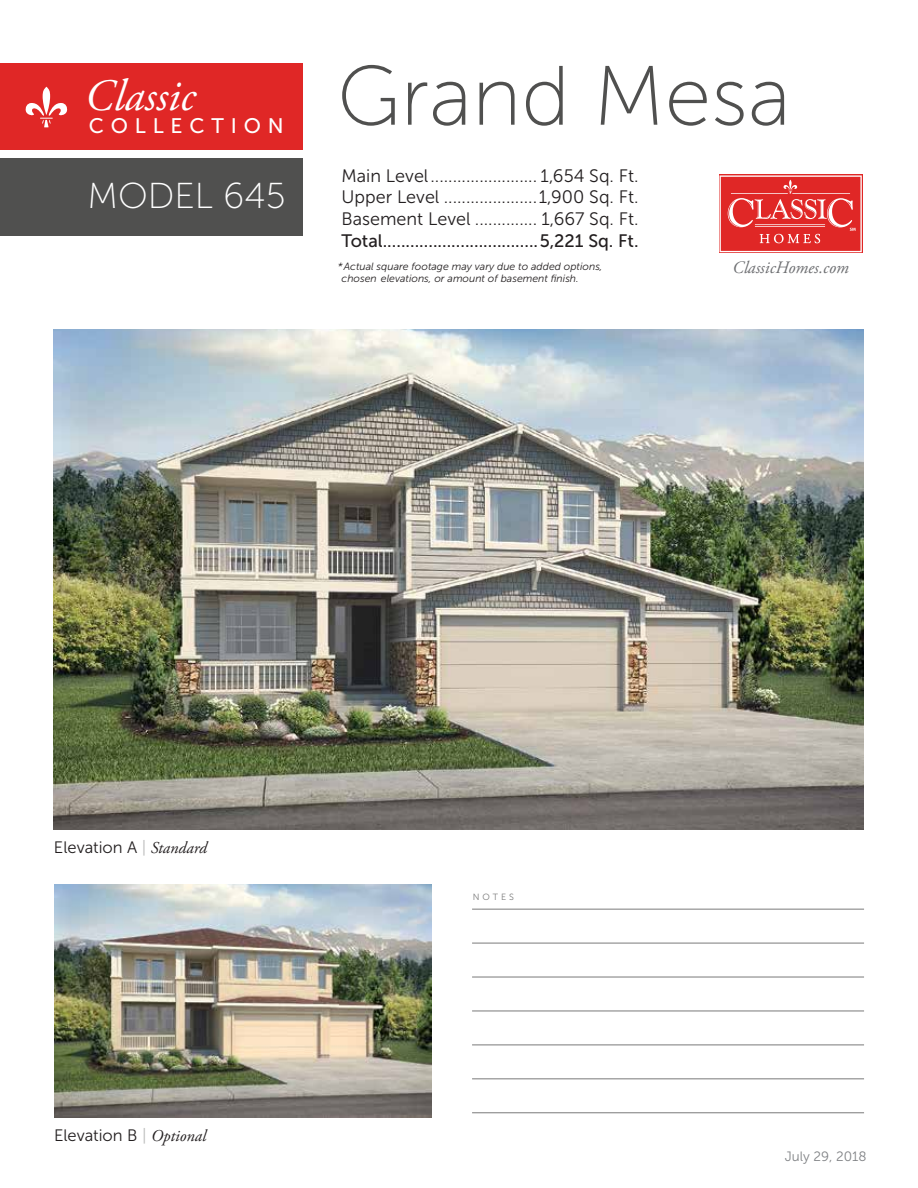
<style>
.page{position:relative;width:918px;height:1188px;background:#fff}
.page>*{position:absolute;margin:0;border:0;box-sizing:border-box;transform-origin:0 0}
.t1{font:84px "Museo Sans 100";color:#50504f}
.t2{font:italic 44.7px "Adobe Garamond Pro";color:#fff}
.t3{font:36px "Museo Sans 100";color:#fff}
.t4{font:21px "Museo Sans 500";letter-spacing:.325em;color:#fff}
.t5{font:18px/21.6px "Museo Sans 300";color:#231f20;text-align:justify}
.t6{font:18px "Museo Sans 500";color:#231f20}
.t7{font:italic 17.4px "Adobe Garamond Pro";color:#6d6e71}
.t8{font:16.5px "Museo Sans 300";color:#231f20}
.t9{font:13.5px "Museo Sans 300";color:#808285}
.t10{font:italic 10.5px/12.6px "Museo Sans 300";color:#231f20}
.t11{font:9px "Museo Sans 300";letter-spacing:.325em;color:#7a7a7a}
.s1{color:#bbbcbb}
.s2{font-family:"Adobe Garamond Pro";font-style:italic}
</style>
<div class="page">
<div style="left:0;top:159px;width:303px;height:77px;background:#50504f"></div>
<div style="left:0;top:63px;width:303px;height:87px;background:#e02726"></div>
<svg style="left:25px;top:87px;width:43px;height:40px"></svg>
<svg style="left:719px;top:175px;width:144px;height:78px"></svg>
<svg style="left:720px;top:175px;width:142px;height:77px;background:#e44847"></svg>
<img style="left:54px;top:329px;width:810px;height:500px">
<img style="left:54px;top:884px;width:378px;height:233px">
<hr style="left:472px;top:909px;width:392px;height:1px;background:#7a7a7a">
<hr style="left:472px;top:943px;width:392px;height:1px;background:#7a7a7a">
<hr style="left:472px;top:977px;width:392px;height:1px;background:#7a7a7a">
<hr style="left:472px;top:1011px;width:392px;height:1px;background:#7a7a7a">
<hr style="left:472px;top:1078px;width:392px;height:1px;background:#7a7a7a">
<hr style="left:472px;top:1045px;width:392px;height:1px;background:#7a7a7a">
<hr style="left:472px;top:1112px;width:392px;height:1px;background:#7a7a7a">
<h2 class="t2" style="left:85px;top:69px;width:112px">Classic</h2>
<p class="t4" style="left:89px;top:114px;width:196px">COLLECTION</p>
<h3 class="t3" style="left:87px;top:177px;width:200px">MODEL 645</h3>
<h1 class="t1" style="left:337px;top:51px;width:455px">Grand Mesa</h1>
<p class="t5" style="left:342px;top:165px;width:299px">Main Level........................ 1,654 Sq. Ft.<br>Upper Level .....................1,900 Sq. Ft.<br>Basement Level .............. 1,667 Sq. Ft.</p>
<p class="t6" style="left:342px;top:230px;width:299px">Total..................................5,221 Sq. Ft.</p>
<p class="t10" style="left:342px;top:260px;width:263px;text-indent:-4px">*Actual square footage may vary due to added options, chosen elevations, or amount of basement finish.</p>
<p class="t7" style="left:732px;top:257px;width:118px">ClassicHomes.com</p>
<p class="t8" style="left:54px;top:838px;width:154px">Elevation A <span class="s1">|</span> <span class="s2">Standard</span></p>
<p class="t8" style="left:54px;top:1126px;width:154px">Elevation B <span class="s1">|</span> <span class="s2">Optional</span></p>
<p class="t11" style="left:473px;top:892px;width:43px">NOTES</p>
<p class="t9" style="left:785px;top:1149px;width:83px">July 29, 2018</p>
</div>
